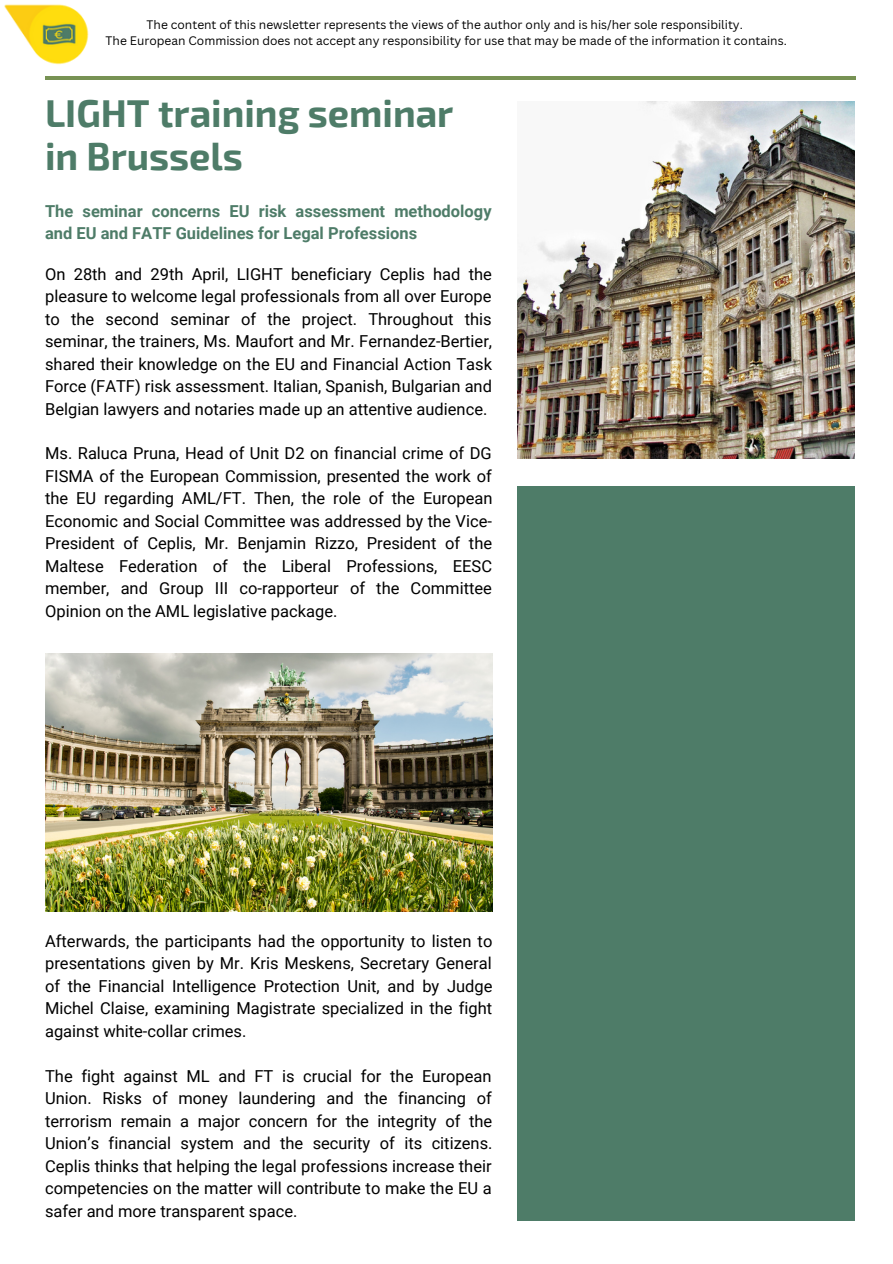
<style>
.page{position:relative;width:893px;height:1264px;background:#fff}
.page>*{position:absolute;margin:0;border:0;box-sizing:border-box;transform-origin:0 0}
.t1{font:700 37.95px/42.8px "Exo 2";color:#4e7c68}
.t2{font:16.5px/22.5px "Roboto";color:#000;text-align:justify}
.t3{font:700 16.5px/22.5px "Roboto";color:#4e7c68}
.t4{font:12px/16px "Canva Sans";color:#000;text-align:center}
</style>
<div class="page">
<img style="left:517px;top:101px;width:337px;height:357px">
<div style="left:517px;top:486px;width:337px;height:734px;background:#4e7c68"></div>
<hr style="left:45px;top:76px;width:810px;height:4px;background:#779254">
<img style="left:4px;top:4px;width:85px;height:61px">
<img style="left:45px;top:653px;width:447px;height:258px">
<p class="t4" style="left:106px;top:17px;width:682px">The content of this newsletter represents the views of the author only and is his/her sole responsibility.<br>The European Commission does not accept any responsibility for use that may be made of the information it contains.</p>
<h1 class="t1" style="left:45px;top:90px;width:410px">LIGHT training seminar in Brussels</h1>
<p class="t3" style="left:45px;top:200px;width:448px">The seminar concerns EU risk assessment methodology and EU and FATF Guidelines for Legal Professions</p>
<p class="t2" style="left:45px;top:263px;width:448px">On 28th and 29th April, LIGHT beneficiary Ceplis had the pleasure to welcome legal professionals from all over Europe to the second seminar of the project. Throughout this seminar, the trainers, Ms. Maufort and Mr. Fernandez-Bertier, shared their knowledge on the EU and Financial Action Task Force (FATF) risk assessment. Italian, Spanish, Bulgarian and Belgian lawyers and notaries made up an attentive audience.</p>
<p class="t2" style="left:45px;top:442px;width:449px">Ms. Raluca Pruna, Head of Unit D2 on financial crime of DG FISMA of the European Commission, presented the work of the EU regarding AML/FT. Then, the role of the European Economic and Social Committee was addressed by the Vice-President of Ceplis, Mr. Benjamin Rizzo, President of the Maltese Federation of the Liberal Professions, EESC member, and Group III co-rapporteur of the Committee Opinion on the AML legislative package.</p>
<p class="t2" style="left:45px;top:929px;width:449px">Afterwards, the participants had the opportunity to listen to presentations given by Mr. Kris Meskens, Secretary General of the Financial Intelligence Protection Unit, and by Judge Michel Claise, examining Magistrate specialized in the fight against white-collar crimes.</p>
<p class="t2" style="left:45px;top:1064px;width:449px">The fight against ML and FT is crucial for the European Union. Risks of money laundering and the financing of terrorism remain a major concern for the integrity of the Union’s financial system and the security of its citizens.<br>Ceplis thinks that helping the legal professions increase their competencies on the matter will contribute to make the EU a safer and more transparent space.</p>
</div>
